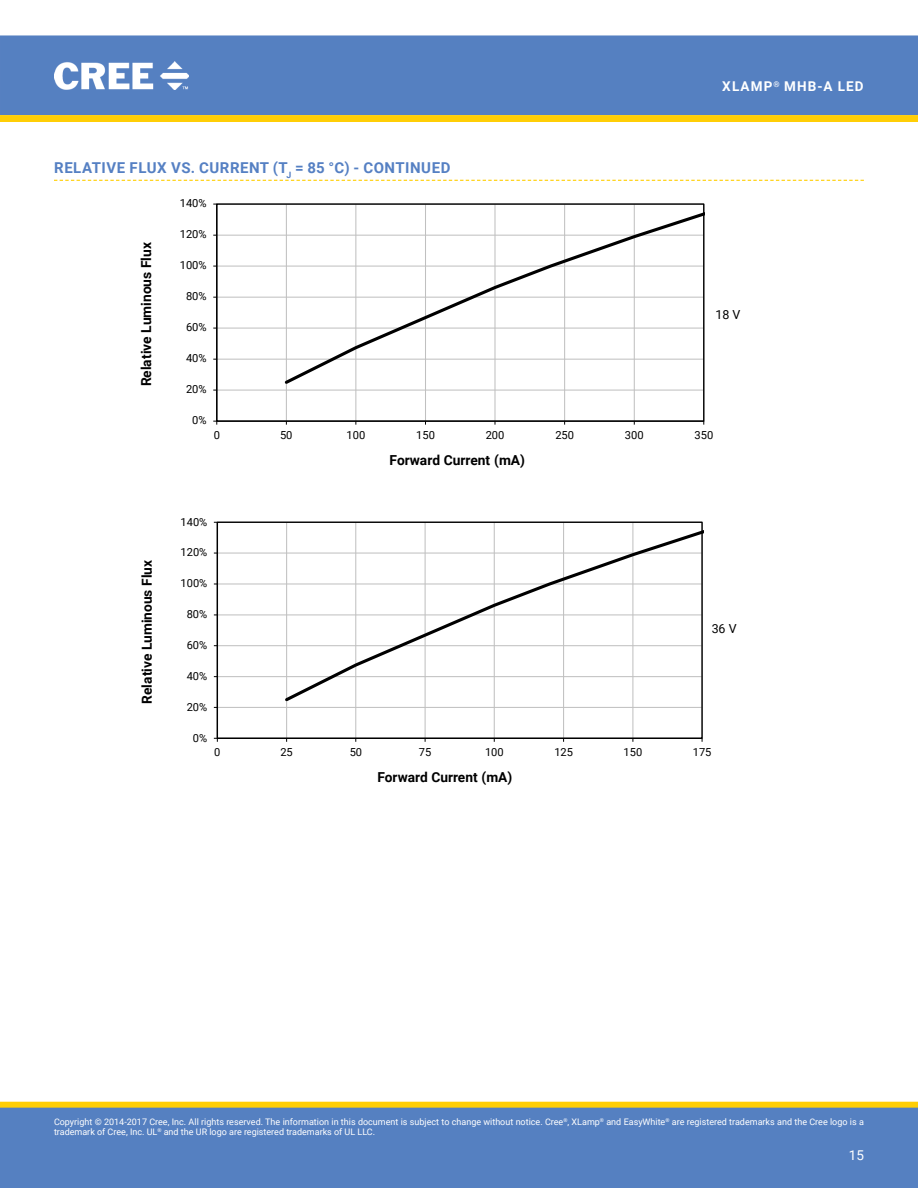
<style>
.page{position:relative;width:918px;height:1188px;background:#fff}
.page>*{position:absolute;margin:0;border:0;box-sizing:border-box;transform-origin:0 0}
.t1{font:700 15px "Roboto";letter-spacing:.035em;color:#5580c3}
.t2{font:700 13.8px "Roboto";color:#000}
.t3{font:700 13.5px "Roboto";letter-spacing:.085em;color:#fff}
.t4{font:13.5px "Roboto";color:#fff}
.t5{font:12.45px "Roboto";color:#000}
.t6{font:11.1px "Roboto";letter-spacing:-.01em;color:#000}
.t7{font:9px/10.8px "Roboto";color:#fff}
</style>
<div class="page">
<div style="left:0;top:35px;width:918px;height:80px;background:#5580c1"></div>
<img style="left:55px;top:62px;width:134px;height:28px">
<div style="left:1px;top:1102px;width:916px;height:6px;background:#ffce06"></div>
<div style="left:0;top:1102px;width:918px;height:6px;border:1px solid #ffce06"></div>
<div style="left:0;top:1108px;width:918px;height:80px;background:#5580c1"></div>
<svg style="left:0;top:115px;width:918px;height:7px"></svg>
<svg style="left:54px;top:180px;width:810px;height:1px"></svg>
<hr style="left:217px;top:390px;width:487px;height:1px;background:#c0c0c0">
<hr style="left:217px;top:359px;width:487px;height:1px;background:#c0c0c0">
<hr style="left:217px;top:328px;width:487px;height:1px;background:#c0c0c0">
<hr style="left:217px;top:297px;width:487px;height:1px;background:#c0c0c0">
<hr style="left:217px;top:266px;width:487px;height:1px;background:#c0c0c0">
<hr style="left:217px;top:235px;width:487px;height:1px;background:#c0c0c0">
<hr style="left:286px;top:204px;width:1px;height:217px;background:#c0c0c0">
<hr style="left:355px;top:204px;width:1px;height:217px;background:#c0c0c0">
<hr style="left:425px;top:204px;width:1px;height:217px;background:#c0c0c0">
<hr style="left:494px;top:204px;width:2px;height:217px;background:#c0c0c0">
<hr style="left:564px;top:204px;width:1px;height:217px;background:#c0c0c0">
<hr style="left:634px;top:204px;width:1px;height:217px;background:#c0c0c0">
<hr style="left:217px;top:204px;width:1px;height:217px;background:#000">
<hr style="left:217px;top:421px;width:487px;height:1px;background:#000">
<svg style="left:282px;top:204px;width:423px;height:183px"></svg>
<hr style="left:217px;top:707px;width:485px;height:1px;background:#c0c0c0">
<hr style="left:217px;top:676px;width:485px;height:1px;background:#c0c0c0">
<hr style="left:217px;top:645px;width:485px;height:1px;background:#c0c0c0">
<hr style="left:217px;top:614px;width:485px;height:1px;background:#c0c0c0">
<hr style="left:217px;top:583px;width:485px;height:2px;background:#c0c0c0">
<hr style="left:217px;top:553px;width:485px;height:1px;background:#c0c0c0">
<hr style="left:286px;top:522px;width:1px;height:216px;background:#c0c0c0">
<hr style="left:355px;top:522px;width:1px;height:216px;background:#c0c0c0">
<hr style="left:425px;top:522px;width:1px;height:216px;background:#c0c0c0">
<hr style="left:494px;top:522px;width:1px;height:216px;background:#c0c0c0">
<hr style="left:563px;top:522px;width:1px;height:216px;background:#c0c0c0">
<hr style="left:632px;top:522px;width:1px;height:216px;background:#c0c0c0">
<hr style="left:217px;top:522px;width:1px;height:216px;background:#000">
<hr style="left:217px;top:738px;width:485px;height:1px;background:#000">
<svg style="left:282px;top:522px;width:421px;height:182px"></svg>
<h1 class="t1" style="left:54px;top:157px;width:398px">Relative Flux vs. Current (T<sub>J</sub> = 85 °C) - Continued</h1>
<p class="t6" style="left:180px;top:196px;width:28px">140%</p>
<h2 class="t2" style="left:137px;top:386px;width:146px;rotate:-90deg">Relative Luminous Flux</h2>
<p class="t6" style="left:180px;top:227px;width:28px">120%</p>
<p class="t6" style="left:180px;top:258px;width:28px">100%</p>
<p class="t6" style="left:186px;top:289px;width:22px">80%</p>
<p class="t6" style="left:186px;top:320px;width:22px">60%</p>
<p class="t6" style="left:186px;top:351px;width:22px">40%</p>
<p class="t6" style="left:186px;top:382px;width:22px">20%</p>
<p class="t6" style="left:192px;top:413px;width:16px">0%</p>
<h3 class="t3" style="left:722px;top:77px;width:143px">XLamp<sup>®</sup> MHB-A LED</h3>
<h3 class="t5" style="left:716px;top:306px;width:27px">18 V</h3>
<p class="t6" style="left:214px;top:427px;width:8px">0</p>
<p class="t6" style="left:280px;top:427px;width:14px">50</p>
<p class="t6" style="left:347px;top:427px;width:20px">100</p>
<p class="t6" style="left:416px;top:427px;width:20px">150</p>
<p class="t6" style="left:486px;top:427px;width:20px">200</p>
<p class="t6" style="left:555px;top:427px;width:20px">250</p>
<p class="t6" style="left:625px;top:427px;width:20px">300</p>
<p class="t6" style="left:695px;top:427px;width:20px">350</p>
<h2 class="t2" style="left:137px;top:704px;width:145px;rotate:-90deg">Relative Luminous Flux</h2>
<h2 class="t2" style="left:390px;top:450px;width:137px">Forward Current (mA)</h2>
<p class="t6" style="left:181px;top:514px;width:28px">140%</p>
<p class="t6" style="left:181px;top:545px;width:28px">120%</p>
<p class="t6" style="left:181px;top:576px;width:28px">100%</p>
<p class="t6" style="left:187px;top:606px;width:22px">80%</p>
<p class="t6" style="left:187px;top:637px;width:22px">60%</p>
<p class="t6" style="left:187px;top:668px;width:22px">40%</p>
<p class="t6" style="left:187px;top:699px;width:22px">20%</p>
<h3 class="t5" style="left:712px;top:620px;width:26px">36 V</h3>
<p class="t6" style="left:193px;top:730px;width:16px">0%</p>
<p class="t6" style="left:214px;top:744px;width:8px">0</p>
<p class="t6" style="left:280px;top:744px;width:14px">25</p>
<p class="t6" style="left:350px;top:744px;width:14px">50</p>
<p class="t6" style="left:419px;top:744px;width:14px">75</p>
<p class="t6" style="left:485px;top:744px;width:20px">100</p>
<p class="t6" style="left:554px;top:744px;width:20px">125</p>
<p class="t6" style="left:624px;top:744px;width:20px">150</p>
<p class="t6" style="left:693px;top:744px;width:20px">175</p>
<h2 class="t2" style="left:377px;top:767px;width:136px">Forward Current (mA)</h2>
<p class="t7" style="left:54px;top:1116px;width:811px">Copyright © 2014-2017 Cree, Inc. All rights reserved. The information in this document is subject to change without notice. Cree<sup>®</sup>, XLamp<sup>®</sup> and EasyWhite<sup>®</sup> are registered trademarks and the Cree logo is a trademark of Cree, Inc. UL<sup>®</sup> and the UR logo are registered trademarks of UL LLC.</p>
<h3 class="t4" style="left:849px;top:1145px;width:17px">15</h3>
</div>
